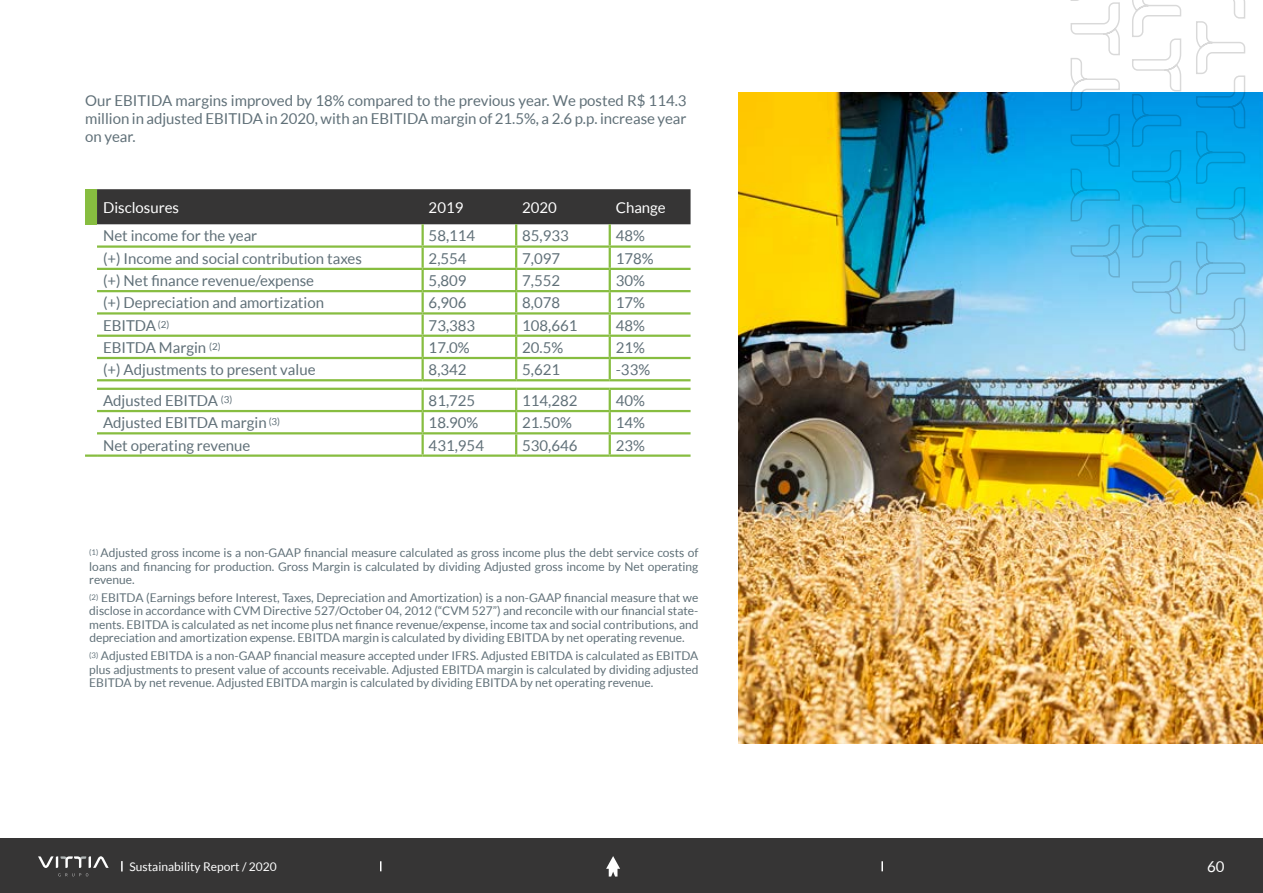
<style>
.page{position:relative;width:1263px;height:893px;background:#fff}
.page>*{position:absolute;margin:0;border:0;box-sizing:border-box;transform-origin:0 0}
.t1{font:15px/18px "Lato";color:#607078;text-align:justify}
.t2{font:15px "Lato";color:#fff}
.t3{font:12px/13.5px "Lato";color:#607078;text-align:justify}
.t4{font:12px "Lato";color:#fff}
</style>
<div class="page">
<div style="left:85px;top:189px;width:12px;height:35px;background:#87bd40"></div>
<div style="left:97px;top:189px;width:593px;height:35px;background:#363535"></div>
<svg style="left:85px;top:454px;width:12px;height:3px"></svg>
<hr style="left:97px;top:454px;width:326px;height:3px;background:#87bd40">
<hr style="left:423px;top:454px;width:93px;height:3px;background:#87bd40">
<hr style="left:516px;top:454px;width:94px;height:3px;background:#87bd40">
<hr style="left:610px;top:454px;width:80px;height:3px;background:#87bd40">
<hr style="left:421px;top:224px;width:3px;height:21px;background:#87bd40">
<hr style="left:515px;top:224px;width:2px;height:21px;background:#87bd40">
<hr style="left:609px;top:224px;width:2px;height:21px;background:#87bd40">
<hr style="left:97px;top:245px;width:326px;height:3px;background:#87bd40">
<hr style="left:423px;top:245px;width:93px;height:3px;background:#87bd40">
<hr style="left:421px;top:248px;width:3px;height:20px;background:#87bd40">
<hr style="left:516px;top:245px;width:94px;height:3px;background:#87bd40">
<hr style="left:515px;top:248px;width:2px;height:20px;background:#87bd40">
<hr style="left:610px;top:245px;width:80px;height:3px;background:#87bd40">
<hr style="left:609px;top:248px;width:2px;height:20px;background:#87bd40">
<hr style="left:97px;top:268px;width:326px;height:2px;background:#87bd40">
<hr style="left:423px;top:268px;width:93px;height:2px;background:#87bd40">
<hr style="left:421px;top:270px;width:3px;height:20px;background:#87bd40">
<hr style="left:516px;top:268px;width:94px;height:2px;background:#87bd40">
<hr style="left:515px;top:270px;width:2px;height:20px;background:#87bd40">
<hr style="left:610px;top:268px;width:80px;height:2px;background:#87bd40">
<hr style="left:609px;top:270px;width:2px;height:20px;background:#87bd40">
<hr style="left:97px;top:290px;width:326px;height:2px;background:#87bd40">
<hr style="left:423px;top:290px;width:93px;height:2px;background:#87bd40">
<hr style="left:421px;top:292px;width:3px;height:20px;background:#87bd40">
<hr style="left:516px;top:290px;width:94px;height:2px;background:#87bd40">
<hr style="left:515px;top:292px;width:2px;height:20px;background:#87bd40">
<hr style="left:610px;top:290px;width:80px;height:2px;background:#87bd40">
<hr style="left:609px;top:292px;width:2px;height:20px;background:#87bd40">
<hr style="left:97px;top:312px;width:326px;height:3px;background:#87bd40">
<hr style="left:423px;top:312px;width:93px;height:3px;background:#87bd40">
<hr style="left:421px;top:315px;width:3px;height:20px;background:#87bd40">
<hr style="left:516px;top:312px;width:94px;height:3px;background:#87bd40">
<hr style="left:515px;top:315px;width:2px;height:20px;background:#87bd40">
<hr style="left:610px;top:312px;width:80px;height:3px;background:#87bd40">
<hr style="left:609px;top:315px;width:2px;height:20px;background:#87bd40">
<hr style="left:97px;top:335px;width:326px;height:2px;background:#87bd40">
<hr style="left:423px;top:335px;width:93px;height:2px;background:#87bd40">
<hr style="left:421px;top:337px;width:3px;height:20px;background:#87bd40">
<hr style="left:516px;top:335px;width:94px;height:2px;background:#87bd40">
<hr style="left:515px;top:337px;width:2px;height:20px;background:#87bd40">
<hr style="left:610px;top:335px;width:80px;height:2px;background:#87bd40">
<hr style="left:609px;top:337px;width:2px;height:20px;background:#87bd40">
<hr style="left:97px;top:357px;width:326px;height:2px;background:#87bd40">
<hr style="left:423px;top:357px;width:93px;height:2px;background:#87bd40">
<hr style="left:421px;top:359px;width:3px;height:20px;background:#87bd40">
<hr style="left:516px;top:357px;width:94px;height:2px;background:#87bd40">
<hr style="left:515px;top:359px;width:2px;height:20px;background:#87bd40">
<hr style="left:610px;top:357px;width:80px;height:2px;background:#87bd40">
<hr style="left:609px;top:359px;width:2px;height:20px;background:#87bd40">
<hr style="left:97px;top:379px;width:326px;height:2px;background:#87bd40">
<hr style="left:423px;top:379px;width:93px;height:2px;background:#87bd40">
<hr style="left:516px;top:379px;width:94px;height:2px;background:#87bd40">
<hr style="left:610px;top:379px;width:80px;height:2px;background:#87bd40">
<hr style="left:97px;top:388px;width:326px;height:2px;background:#87bd40">
<hr style="left:423px;top:388px;width:93px;height:2px;background:#87bd40">
<hr style="left:421px;top:390px;width:3px;height:20px;background:#87bd40">
<hr style="left:516px;top:388px;width:94px;height:2px;background:#87bd40">
<hr style="left:515px;top:390px;width:2px;height:20px;background:#87bd40">
<hr style="left:610px;top:388px;width:80px;height:2px;background:#87bd40">
<hr style="left:609px;top:390px;width:2px;height:20px;background:#87bd40">
<hr style="left:97px;top:410px;width:326px;height:2px;background:#87bd40">
<hr style="left:423px;top:410px;width:93px;height:2px;background:#87bd40">
<hr style="left:421px;top:412px;width:3px;height:20px;background:#87bd40">
<hr style="left:516px;top:410px;width:94px;height:2px;background:#87bd40">
<hr style="left:515px;top:412px;width:2px;height:20px;background:#87bd40">
<hr style="left:610px;top:410px;width:80px;height:2px;background:#87bd40">
<hr style="left:609px;top:412px;width:2px;height:20px;background:#87bd40">
<hr style="left:97px;top:432px;width:326px;height:2px;background:#87bd40">
<hr style="left:423px;top:432px;width:93px;height:2px;background:#87bd40">
<hr style="left:421px;top:434px;width:3px;height:20px;background:#87bd40">
<hr style="left:516px;top:432px;width:94px;height:2px;background:#87bd40">
<hr style="left:515px;top:434px;width:2px;height:20px;background:#87bd40">
<hr style="left:610px;top:432px;width:80px;height:2px;background:#87bd40">
<hr style="left:609px;top:434px;width:2px;height:20px;background:#87bd40">
<img style="left:739px;top:92px;width:524px;height:651px">
<svg style="left:1070px;top:0;width:176px;height:351px"></svg>
<div style="left:0;top:838px;width:1263px;height:55px;background:#363535"></div>
<svg style="left:606px;top:856px;width:14px;height:20px"></svg>
<svg style="left:881px;top:861px;width:2px;height:10px"></svg>
<svg style="left:121px;top:861px;width:2px;height:10px"></svg>
<svg style="left:38px;top:856px;width:71px;height:20px"></svg>
<p class="t1" style="left:85px;top:91px;width:603px">Our EBITIDA margins improved by 18% compared to the previous year. We posted R$ 114.3 million in adjusted EBITIDA in 2020, with an EBITIDA margin of 21.5%, a 2.6 p.p. increase year on year.</p>
<p class="t2" style="left:103px;top:199px;width:78px">Disclosures</p>
<p class="t2" style="left:429px;top:199px;width:36px">2019</p>
<p class="t2" style="left:522px;top:199px;width:36px">2020</p>
<p class="t2" style="left:616px;top:199px;width:52px">Change</p>
<p class="t1" style="left:103px;top:227px;width:156px">Net income for the year</p>
<p class="t1" style="left:429px;top:227px;width:48px">58,114</p>
<p class="t1" style="left:522px;top:227px;width:48px">85,933</p>
<p class="t1" style="left:616px;top:227px;width:31px">48%</p>
<p class="t1" style="left:103px;top:249px;width:260px">(+) Income and social contribution taxes</p>
<p class="t1" style="left:429px;top:249px;width:39px">2,554</p>
<p class="t1" style="left:522px;top:249px;width:39px">7,097</p>
<p class="t1" style="left:616px;top:249px;width:39px">178%</p>
<p class="t1" style="left:103px;top:271px;width:213px">(+) Net finance revenue/expense</p>
<p class="t1" style="left:429px;top:271px;width:39px">5,809</p>
<p class="t1" style="left:522px;top:271px;width:39px">7,552</p>
<p class="t1" style="left:616px;top:271px;width:31px">30%</p>
<p class="t1" style="left:103px;top:294px;width:223px">(+) Depreciation and amortization</p>
<p class="t1" style="left:429px;top:294px;width:39px">6,906</p>
<p class="t1" style="left:522px;top:294px;width:39px">8,078</p>
<p class="t1" style="left:616px;top:294px;width:31px">17%</p>
<p class="t1" style="left:103px;top:316px;width:68px">EBITDA <sup>(2)</sup></p>
<p class="t1" style="left:429px;top:316px;width:48px">73,383</p>
<p class="t1" style="left:522px;top:316px;width:57px">108,661</p>
<p class="t1" style="left:616px;top:316px;width:31px">48%</p>
<p class="t1" style="left:103px;top:338px;width:119px">EBITDA Margin <sup>(2)</sup></p>
<p class="t1" style="left:429px;top:338px;width:43px">17.0%</p>
<p class="t1" style="left:522px;top:338px;width:43px">20.5%</p>
<p class="t1" style="left:616px;top:338px;width:31px">21%</p>
<p class="t1" style="left:103px;top:361px;width:214px">(+) Adjustments to present value</p>
<p class="t1" style="left:429px;top:361px;width:39px">8,342</p>
<p class="t1" style="left:522px;top:361px;width:39px">5,621</p>
<p class="t1" style="left:616px;top:361px;width:36px">-33%</p>
<p class="t1" style="left:103px;top:391px;width:131px">Adjusted EBITDA <sup>(3)</sup></p>
<p class="t1" style="left:429px;top:391px;width:48px">81,725</p>
<p class="t1" style="left:522px;top:391px;width:57px">114,282</p>
<p class="t1" style="left:616px;top:391px;width:31px">40%</p>
<p class="t1" style="left:103px;top:414px;width:179px">Adjusted EBITDA margin <sup>(3)</sup></p>
<p class="t1" style="left:429px;top:414px;width:51px">18.90%</p>
<p class="t1" style="left:522px;top:414px;width:51px">21.50%</p>
<p class="t1" style="left:616px;top:414px;width:31px">14%</p>
<p class="t1" style="left:103px;top:436px;width:149px">Net operating revenue</p>
<p class="t1" style="left:429px;top:436px;width:57px">431,954</p>
<p class="t1" style="left:522px;top:436px;width:57px">530,646</p>
<p class="t1" style="left:616px;top:436px;width:31px">23%</p>
<p class="t3" style="left:89px;top:546px;width:611px"><sup>(1)</sup> Adjusted gross income is a non-GAAP financial measure calculated as gross income plus the debt service costs of loans and financing for production. Gross Margin is calculated by dividing Adjusted gross income by Net operating revenue.</p>
<p class="t3" style="left:89px;top:591px;width:611px"><sup>(2)</sup> EBITDA (Earnings before Interest, Taxes, Depreciation and Amortization) is a non-GAAP financial measure that we disclose in accordance with CVM Directive 527/October 04, 2012 (“CVM 527”) and reconcile with our financial state&shy;ments. EBITDA is calculated as net income plus net finance revenue/expense, income tax and social contributions, and depreciation and amortization expense. EBITDA margin is calculated by dividing EBITDA by net operating revenue.</p>
<p class="t3" style="left:89px;top:649px;width:611px"><sup>(3)</sup> Adjusted EBITDA is a non-GAAP financial measure accepted under IFRS. Adjusted EBITDA is calculated as EBITDA plus adjustments to present value of accounts receivable. Adjusted EBITDA margin is calculated by dividing adjusted EBITDA by net revenue. Adjusted EBITDA margin is calculated by dividing EBITDA by net operating revenue.</p>
<p class="t4" style="left:130px;top:860px;width:149px">Sustainability Report / 2020</p>
<p class="t2" style="left:1207px;top:858px;width:19px">60</p>
</div>
